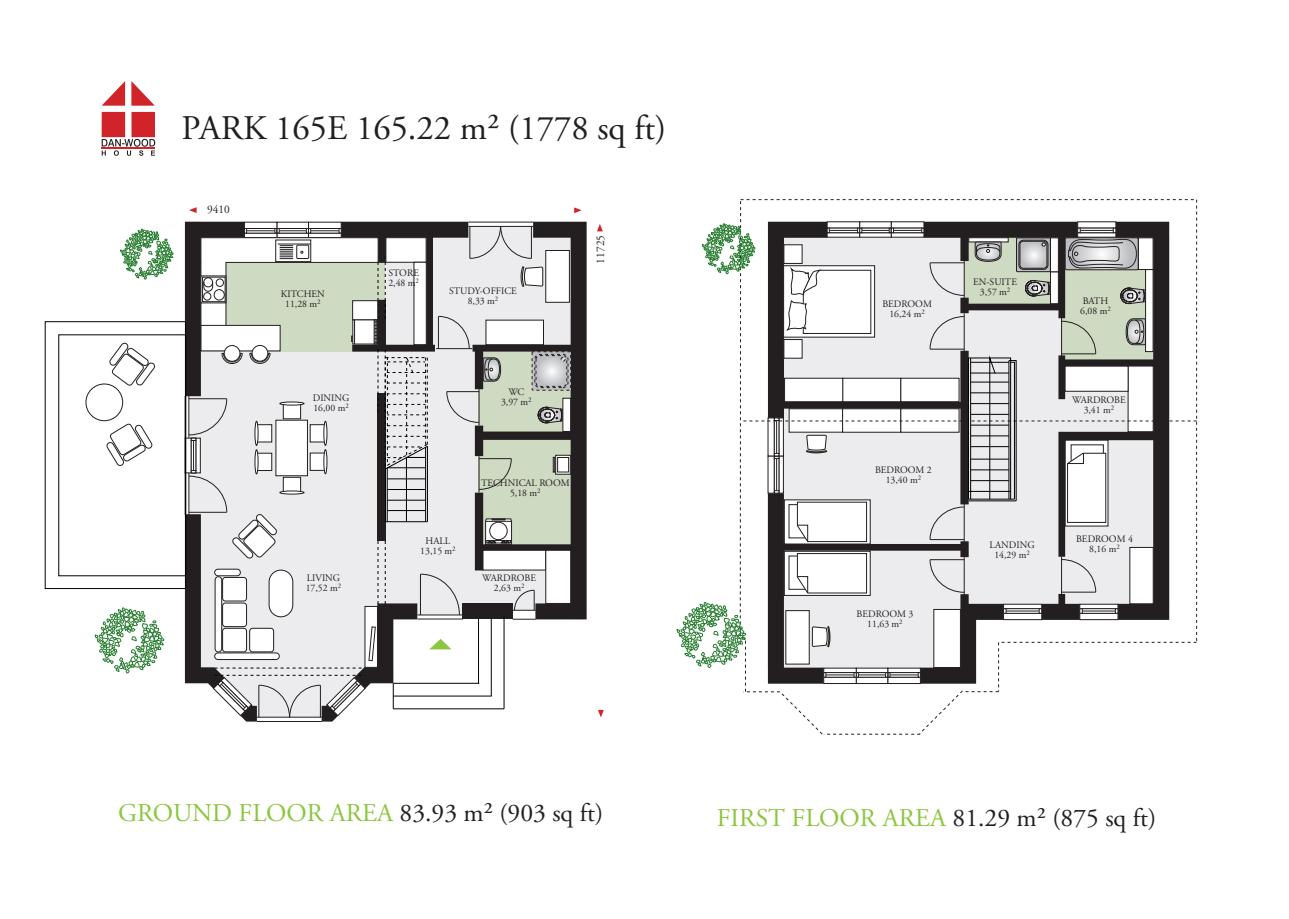
<style>
.page{position:relative;width:1289px;height:919px;background:#fff}
.page>*{position:absolute;margin:0;border:0;box-sizing:border-box;transform-origin:0 0}
.t1{font:34.5px "Adobe Garamond Pro";color:#231f20}
.t2{font:25.5px "Adobe Garamond Pro";color:#231f20}
.t3{font:11.7px "Adobe Garamond Pro";color:#231f20}
.t4{font:9.9px/10.1px "Adobe Garamond Pro";color:#231f20;text-align:center}
.s1{color:#8bc63e}
</style>
<div class="page">
<hr style="left:257px;top:721px;width:65px;height:1px;background:#231f20">
<div style="left:86px;top:384px;width:37px;height:37px;border:1px solid #231f20;border-radius:50%"></div>
<svg style="left:109px;top:342px;width:46px;height:43px"></svg>
<svg style="left:106px;top:424px;width:46px;height:42px"></svg>
<svg style="left:189px;top:207px;width:8px;height:6px"></svg>
<svg style="left:574px;top:207px;width:7px;height:6px"></svg>
<svg style="left:597px;top:224px;width:5px;height:7px"></svg>
<svg style="left:598px;top:710px;width:5px;height:7px"></svg>
<svg style="left:95px;top:607px;width:70px;height:66px"></svg>
<svg style="left:120px;top:229px;width:54px;height:51px"></svg>
<div style="left:102px;top:112px;width:23px;height:25px;background:#d1232a"></div>
<div style="left:131px;top:112px;width:24px;height:25px;background:#d1232a"></div>
<svg style="left:102px;top:81px;width:23px;height:25px"></svg>
<svg style="left:131px;top:81px;width:24px;height:25px"></svg>
<svg style="left:102px;top:139px;width:53px;height:17px"></svg>
<svg style="left:185px;top:222px;width:401px;height:499px"></svg>
<svg style="left:676px;top:199px;width:521px;height:536px"></svg>
<hr style="left:968px;top:500px;width:48px;height:1px;background:#000002">
<hr style="left:968px;top:491px;width:42px;height:1px;background:#000002">
<hr style="left:970px;top:358px;width:1px;height:141px;background:#000002">
<h1 class="t1" style="left:182px;top:107px;width:486px">PARK 165E 165.22 m² (1778 sq ft)</h1>
<p class="t3" style="left:207px;top:203px;width:24px">9410</p>
<p class="t3" style="left:593px;top:263px;width:30px;rotate:-90deg">11725</p>
<p class="t4" style="left:281px;top:289px;width:45px">KITCHEN<br>11,28 m<sup>2</sup></p>
<p class="t4" style="left:388px;top:268px;width:32px;text-align:left">STORE<br>2,48 m<sup>2</sup></p>
<p class="t4" style="left:449px;top:286px;width:69px">STUDY-OFFICE<br>8,33 m<sup>2</sup></p>
<p class="t4" style="left:313px;top:393px;width:38px;text-align:left">DINING<br>16,00 m<sup>2</sup></p>
<p class="t4" style="left:501px;top:387px;width:32px">WC<br>3,97 m<sup>2</sup></p>
<p class="t4" style="left:481px;top:478px;width:90px">TECHNICAL ROOM<br>5,18 m<sup>2</sup></p>
<p class="t4" style="left:420px;top:536px;width:37px">HALL<br>13,15 m<sup>2</sup></p>
<p class="t4" style="left:306px;top:573px;width:37px;text-align:left">LIVING<br>17,52 m<sup>2</sup></p>
<p class="t4" style="left:482px;top:573px;width:55px">WARDROBE<br>2,63 m<sup>2</sup></p>
<p class="t4" style="left:882px;top:299px;width:51px">BEDROOM<br>16,24 m<sup>2</sup></p>
<p class="t4" style="left:875px;top:465px;width:58px">BEDROOM 2<br>13,40 m<sup>2</sup></p>
<p class="t4" style="left:856px;top:609px;width:58px">BEDROOM 3<br>11,63 m<sup>2</sup></p>
<p class="t4" style="left:973px;top:277px;width:45px">EN-SUITE<br>3,57 m<sup>2</sup></p>
<p class="t4" style="left:1080px;top:296px;width:32px;text-align:left">BATH<br>6,08 m<sup>2</sup></p>
<p class="t4" style="left:1072px;top:395px;width:55px">WARDROBE<br>3,41 m<sup>2</sup></p>
<p class="t4" style="left:989px;top:539px;width:46px">LANDING<br>14,29 m<sup>2</sup></p>
<p class="t4" style="left:1076px;top:534px;width:58px">BEDROOM 4<br>8,16 m<sup>2</sup></p>
<h2 class="t2" style="left:118px;top:797px;width:486px"><span class="s1">GROUND FLOOR AREA</span> 83.93 m² (903 sq ft)</h2>
<h2 class="t2" style="left:716px;top:802px;width:441px"><span class="s1">FIRST FLOOR AREA</span> 81.29 m² (875 sq ft)</h2>
</div>
